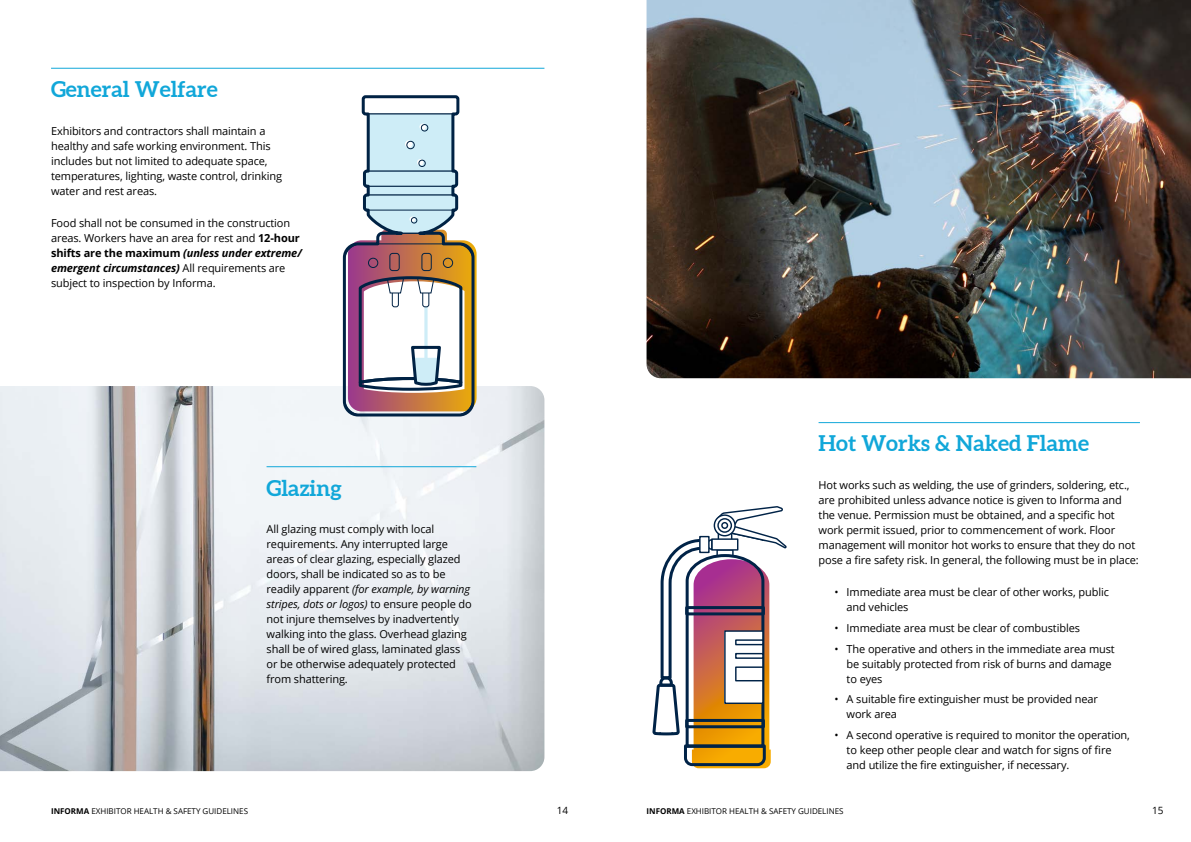
<style>
.page{position:relative;width:1191px;height:842px;background:#fff}
.page>*{position:absolute;margin:0;border:0;box-sizing:border-box;transform-origin:0 0}
.t1{font:700 22px "Aleo";color:#11a7d9}
.t2{font:11px/15px "Open Sans";letter-spacing:-.01em;color:#000}
.t3{font:10px "Open Sans";color:#000}
.t4{font:8px "Open Sans";color:#000}
.s1{font-weight:700}
.s2{font-weight:700;font-style:italic}
.s3{font-style:italic}
</style>
<div class="page">
<hr style="left:51px;top:68px;width:493px;height:1px;background:#11a7d9">
<img style="left:0;top:386px;width:544px;height:385px">
<hr style="left:266px;top:466px;width:210px;height:1px;background:#11a7d9">
<svg style="left:341px;top:95px;width:119px;height:323px"></svg>
<svg style="left:417px;top:159px;width:6px;height:6px"></svg>
<div style="left:405px;top:140px;width:7px;height:8px;background:#fff;border-radius:50%"></div>
<svg style="left:419px;top:124px;width:7px;height:6px"></svg>
<div style="left:418px;top:160px;width:8px;height:7px;border:1px solid #024;border-radius:50%"></div>
<div style="left:406px;top:141px;width:9px;height:8px;border:1px solid #024;border-radius:50%"></div>
<div style="left:421px;top:124px;width:7px;height:8px;border:1px solid #024;border-radius:50%"></div>
<svg style="left:348px;top:209px;width:128px;height:212px"></svg>
<hr style="left:818px;top:422px;width:322px;height:1px;background:#11a7d9">
<img style="left:646px;top:0;width:545px;height:378px">
<svg style="left:653px;top:506px;width:134px;height:262px"></svg>
<h1 class="t1" style="left:51px;top:76px;width:168px">General Welfare</h1>
<p class="t2" style="left:51px;top:123px;width:233px">Exhibitors and contractors shall maintain a healthy and safe working environment. This includes but not limited to adequate space, temperatures, lighting, waste control, drinking water and rest areas.</p>
<p class="t2" style="left:51px;top:215px;width:252px">Food shall not be consumed in the construction areas. Workers have an area for rest and <span class="s1">12-hour shifts are the maximum</span> <span class="s2">(unless under extreme/ emergent circumstances)</span> All requirements are subject to inspection by Informa.</p>
<h1 class="t1" style="left:266px;top:474px;width:77px">Glazing</h1>
<p class="t2" style="left:266px;top:521px;width:207px">All glazing must comply with local requirements. Any interrupted large areas of clear glazing, especially glazed doors, shall be indicated so as to be readily apparent <span class="s3">(for example, by warning stripes, dots or logos)</span> to ensure people do not injure themselves by inadvertently walking into the glass. Overhead glazing shall be of wired glass, laminated glass or be otherwise adequately protected from shattering.</p>
<h1 class="t1" style="left:818px;top:430px;width:272px">Hot Works &amp; Naked Flame</h1>
<p class="t2" style="left:818px;top:477px;width:322px">Hot works such as welding, the use of grinders, soldering, etc., are prohibited unless advance notice is given to Informa and the venue. Permission must be obtained, and a specific hot work permit issued, prior to commencement of work. Floor management will monitor hot works to ensure that they do not pose a fire safety risk. In general, the following must be in place:</p>
<p class="t2" style="left:846px;top:584px;width:264px;text-indent:-12px">• Immediate area must be clear of other works, public and vehicles</p>
<p class="t2" style="left:834px;top:620px;width:247px">• Immediate area must be clear of combustibles</p>
<p class="t2" style="left:846px;top:641px;width:270px;text-indent:-12px">• The operative and others in the immediate area must be suitably protected from risk of burns and damage to eyes</p>
<p class="t2" style="left:846px;top:691px;width:253px;text-indent:-12px">• A suitable fire extinguisher must be provided near work area</p>
<p class="t2" style="left:846px;top:727px;width:285px;text-indent:-12px">• A second operative is required to monitor the operation, to keep other people clear and watch for signs of fire and utilize the fire extinguisher, if necessary.</p>
<p class="t4" style="left:51px;top:805px;width:198px"><span class="s1">INFORMA</span> EXHIBITOR HEALTH &amp; SAFETY GUIDELINES</p>
<p class="t3" style="left:557px;top:803px;width:13px">14</p>
<p class="t4" style="left:646px;top:805px;width:198px"><span class="s1">INFORMA</span> EXHIBITOR HEALTH &amp; SAFETY GUIDELINES</p>
<p class="t3" style="left:1152px;top:803px;width:13px">15</p>
</div>
